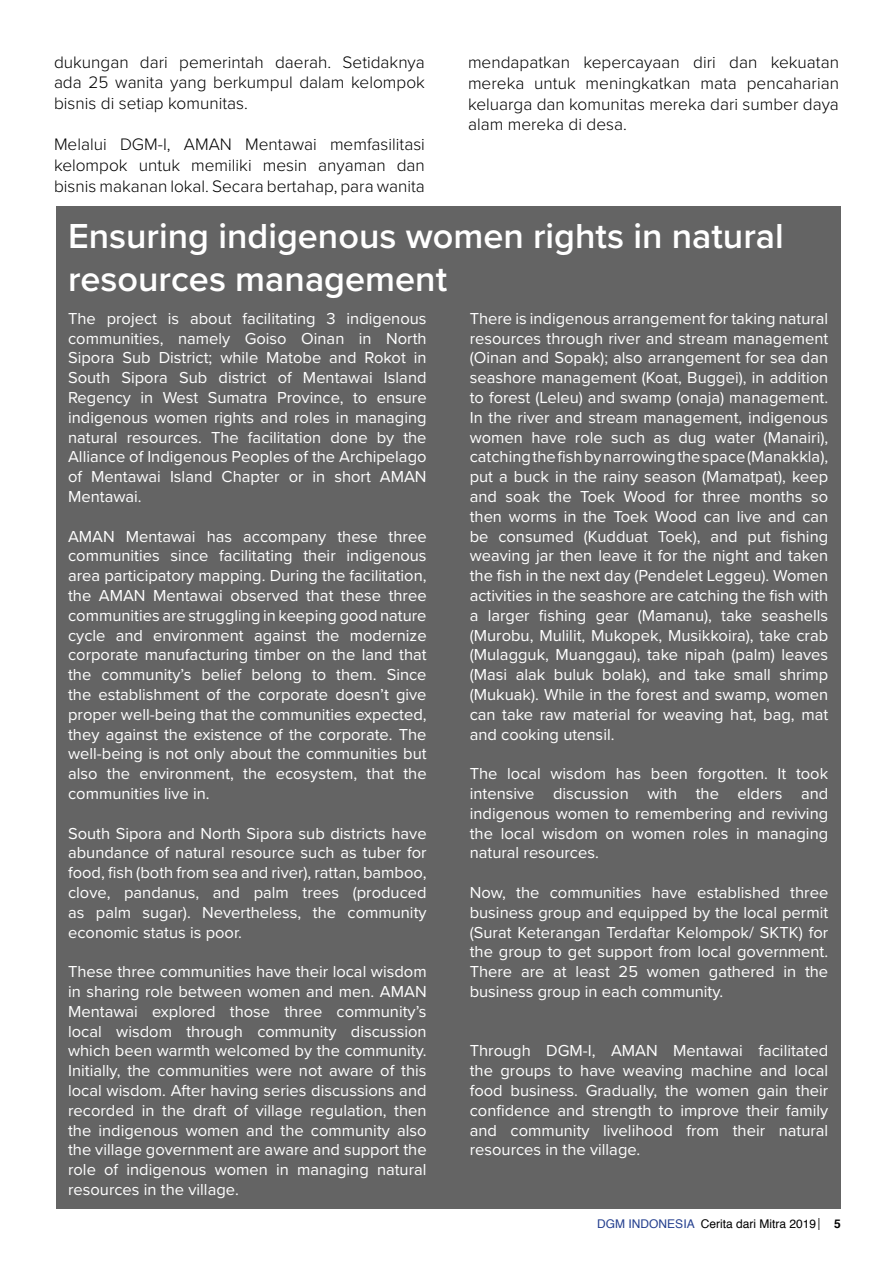
<style>
.page{position:relative;width:893px;height:1263px;background:#fff}
.page>*{position:absolute;margin:0;border:0;box-sizing:border-box;transform-origin:0 0}
.t1{font:600 36px/43.2px "Proxima Nova";color:#fff}
.t2{font:300 17.25px/20.7px "Proxima Nova";color:#000;text-align:justify}
.t3{font:16.5px/19.8px "Proxima Nova";color:#fff;text-align:justify}
.t4{font:12px "Helvetica";color:#000}
.t5{font:700 12px "Helvetica";color:#000}
.t6{font:12px "Minion Pro";color:#000}
.s1{color:#25408f}
</style>
<div class="page">
<div style="left:56px;top:206px;width:785px;height:1003px;background:#646464"></div>
<p class="t2" style="left:54px;top:51px;width:372px">dukungan dari pemerintah daerah. Setidaknya ada 25 wanita yang berkumpul dalam kelompok bisnis di setiap komunitas.</p>
<p class="t2" style="left:54px;top:133px;width:372px">Melalui DGM-I, AMAN Mentawai memfasilitasi kelompok untuk memiliki mesin anyaman dan bisnis makanan lokal. Secara bertahap, para wanita</p>
<p class="t2" style="left:468px;top:51px;width:372px">mendapatkan kepercayaan diri dan kekuatan mereka untuk meningkatkan mata pencaharian keluarga dan komunitas mereka dari sumber daya alam mereka di desa.</p>
<h1 class="t1" style="left:68px;top:213px;width:717px">Ensuring indigenous women rights in natural resources management</h1>
<p class="t3" style="left:68px;top:308px;width:360px">The project is about facilitating 3 indigenous communities, namely Goiso Oinan in North Sipora Sub District; while Matobe and Rokot in South Sipora Sub district of Mentawai Island Regency in West Sumatra Province, to ensure indigenous women rights and roles in managing natural resources. The facilitation done by the Alliance of Indigenous Peoples of the Archipelago of Mentawai Island Chapter or in short AMAN Mentawai.</p>
<p class="t3" style="left:68px;top:525px;width:360px">AMAN Mentawai has accompany these three communities since facilitating their indigenous area participatory mapping. During the facilitation, the AMAN Mentawai observed that these three communities are struggling in keeping good nature cycle and environment against the modernize corporate manufacturing timber on the land that the community’s belief belong to them. Since the establishment of the corporate doesn’t give proper well-being that the communities expected, they against the existence of the corporate. The well-being is not only about the communities but also the environment, the ecosystem, that the communities live in.</p>
<p class="t3" style="left:68px;top:822px;width:360px">South Sipora and North Sipora sub districts have abundance of natural resource such as tuber for food, fish (both from sea and river), rattan, bamboo, clove, pandanus, and palm trees (produced as palm sugar). Nevertheless, the community economic status is poor.</p>
<p class="t3" style="left:68px;top:961px;width:360px">These three communities have their local wisdom in sharing role between women and men. AMAN Mentawai explored those three community’s local wisdom through community discussion which been warmth welcomed by the community.<br>Initially, the communities were not aware of this local wisdom. After having series discussions and recorded in the draft of village regulation, then the indigenous women and the community also the village government are aware and support the role of indigenous women in managing natural resources in the village.</p>
<p class="t3" style="left:470px;top:308px;width:360px">There is indigenous arrangement for taking natural resources through river and stream management (Oinan and Sopak); also arrangement for sea dan seashore management (Koat, Buggei), in addition to forest (Leleu) and swamp (onaja) management.<br>In the river and stream management, indigenous women have role such as dug water (Manairi), catching the fish by narrowing the space (Manakkla), put a buck in the rainy season (Mamatpat), keep and soak the Toek Wood for three months so then worms in the Toek Wood can live and can be consumed (Kudduat Toek), and put fishing weaving jar then leave it for the night and taken the fish in the next day (Pendelet Leggeu). Women activities in the seashore are catching the fish with a larger fishing gear (Mamanu), take seashells (Murobu, Mulilit, Mukopek, Musikkoira), take crab (Mulagguk, Muanggau), take nipah (palm) leaves (Masi alak buluk bolak), and take small shrimp (Mukuak). While in the forest and swamp, women can take raw material for weaving hat, bag, mat and cooking utensil.</p>
<p class="t3" style="left:470px;top:763px;width:360px">The local wisdom has been forgotten. It took intensive discussion with the elders and indigenous women to remembering and reviving the local wisdom on women roles in managing natural resources.</p>
<p class="t3" style="left:470px;top:882px;width:360px">Now, the communities have established three business group and equipped by the local permit (Surat Keterangan Terdaftar Kelompok/ SKTK) for the group to get support from local government.<br>There are at least 25 women gathered in the business group in each community.</p>
<p class="t3" style="left:470px;top:1040px;width:360px">Through DGM-I, AMAN Mentawai facilitated the groups to have weaving machine and local food business. Gradually, the women gain their confidence and strength to improve their family and community livelihood from their natural resources in the village.</p>
<p class="t6" style="left:817px;top:1215px;width:5px">|</p>
<p class="t4" style="left:597px;top:1215px;width:220px"><span class="s1">DGM INDONESIA</span> Cerita dari Mitra 2019</p>
<p class="t5" style="left:834px;top:1214px;width:8px">5</p>
</div>
